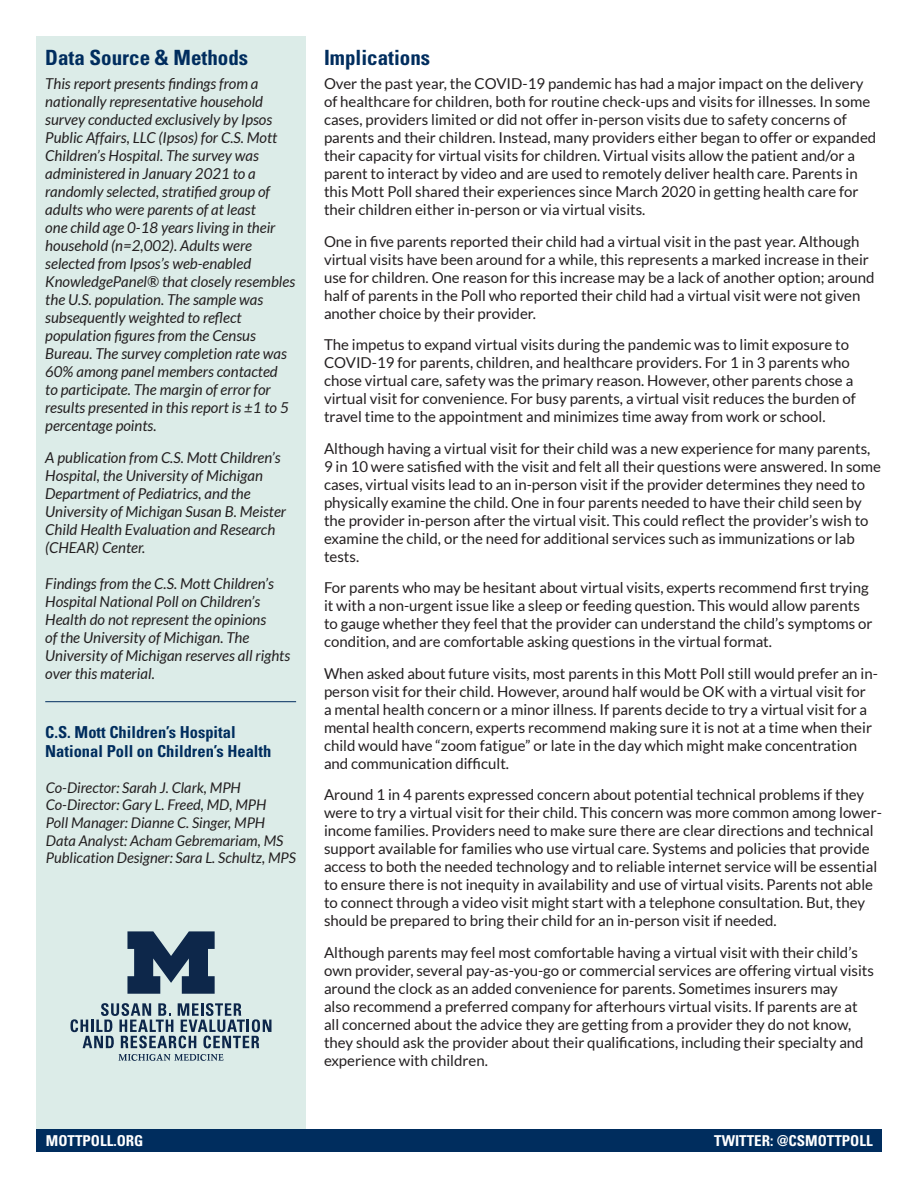
<style>
.page{position:relative;width:918px;height:1188px;background:#fff}
.page>*{position:absolute;margin:0;border:0;box-sizing:border-box;transform-origin:0 0}
.t1{font:700 condensed 21px "Univers";color:#002d5e}
.t2{font:700 condensed 16.5px "Univers";color:#002d5e}
.t3{font:15px/18px "Lato";color:#231f20}
.t4{font:italic 15px/18px "Lato";color:#231f20}
.t5{font:700 condensed 15px "Univers";color:#fff}
.t6{font:italic 14.7px/17.7px "Lato";color:#231f20}
</style>
<div class="page">
<div style="left:36px;top:36px;width:270px;height:1112px;background:#dcece8"></div>
<div style="left:36px;top:1129px;width:846px;height:23px;background:#002d5e"></div>
<hr style="left:45px;top:701px;width:251px;height:1px;background:#002d5e">
<svg style="left:71px;top:1003px;width:200px;height:45px"></svg>
<svg style="left:118px;top:1054px;width:105px;height:7px"></svg>
<svg style="left:127px;top:931px;width:88px;height:63px"></svg>
<p class="t1" style="left:45px;top:45px;width:204px">Data Source &amp; Methods</p>
<p class="t4" style="left:45px;top:75px;width:251px">This report presents findings from a nationally representative household survey conducted exclusively by Ipsos Public Affairs, LLC (Ipsos) for C.S. Mott Children’s Hospital. The survey was administered in January 2021 to a randomly selected, stratified group of adults who were parents of at least<br>one child age 0-18 years living in their household (n=2,002). Adults were selected from Ipsos’s web-enabled KnowledgePanel® that closely resembles the U.S. population. The sample was subsequently weighted to reflect population figures from the Census Bureau. The survey completion rate was 60% among panel members contacted<br>to participate. The margin of error for results presented in this report is ±1 to 5 percentage points.</p>
<p class="t4" style="left:45px;top:449px;width:242px">A publication from C.S. Mott Children’s Hospital, the University of Michigan Department of Pediatrics, and the University of Michigan Susan B. Meister Child Health Evaluation and Research (CHEAR) Center.</p>
<p class="t4" style="left:45px;top:575px;width:247px">Findings from the C.S. Mott Children’s Hospital National Poll on Children’s Health do not represent the opinions<br>of the University of Michigan. The University of Michigan reserves all rights over this material.</p>
<p class="t2" style="left:45px;top:722px;width:192px">C.S. Mott Children’s Hospital</p>
<p class="t2" style="left:45px;top:742px;width:228px">National Poll on Children’s Health</p>
<p class="t6" style="left:46px;top:779px;width:252px">Co-Director: Sarah J. Clark, MPH Co-Director: Gary L. Freed, MD, MPH<br>Poll Manager: Dianne C. Singer, MPH Data Analyst: Acham Gebremariam, MS Publication Designer: Sara L. Schultz, MPS</p>
<p class="t1" style="left:324px;top:45px;width:108px">Implications</p>
<p class="t3" style="left:324px;top:75px;width:554px">Over the past year, the COVID-19 pandemic has had a major impact on the delivery of healthcare for children, both for routine check-ups and visits for illnesses. In some cases, providers limited or did not offer in-person visits due to safety concerns of parents and their children. Instead, many providers either began to offer or expanded their capacity for virtual visits for children. Virtual visits allow the patient and/or a parent to interact by video and are used to remotely deliver health care. Parents in this Mott Poll shared their experiences since March 2020 in getting health care for their children either in-person or via virtual visits.</p>
<p class="t3" style="left:324px;top:232px;width:552px">One in five parents reported their child had a virtual visit in the past year. Although virtual visits have been around for a while, this represents a marked increase in their use for children. One reason for this increase may be a lack of another option; around half of parents in the Poll who reported their child had a virtual visit were not given another choice by their provider.</p>
<p class="t3" style="left:324px;top:336px;width:533px">The impetus to expand virtual visits during the pandemic was to limit exposure to COVID-19 for parents, children, and healthcare providers. For 1 in 3 parents who chose virtual care, safety was the primary reason. However, other parents chose a virtual visit for convenience. For busy parents, a virtual visit reduces the burden of travel time to the appointment and minimizes time away from work or school.</p>
<p class="t3" style="left:324px;top:439px;width:559px">Although having a virtual visit for their child was a new experience for many parents, 9 in 10 were satisfied with the visit and felt all their questions were answered. In some cases, virtual visits lead to an in-person visit if the provider determines they need to physically examine the child. One in four parents needed to have their child seen by the provider in-person after the virtual visit. This could reflect the provider’s wish to examine the child, or the need for additional services such as immunizations or lab tests.</p>
<p class="t3" style="left:324px;top:579px;width:550px">For parents who may be hesitant about virtual visits, experts recommend first trying it with a non-urgent issue like a sleep or feeding question. This would allow parents to gauge whether they feel that the provider can understand the child’s symptoms or condition, and are comfortable asking questions in the virtual format.</p>
<p class="t3" style="left:324px;top:664px;width:555px">When asked about future visits, most parents in this Mott Poll still would prefer an in&shy;person visit for their child. However, around half would be OK with a virtual visit for<br>a mental health concern or a minor illness. If parents decide to try a virtual visit for a mental health concern, experts recommend making sure it is not at a time when their child would have “zoom fatigue” or late in the day which might make concentration and communication difficult.</p>
<p class="t3" style="left:324px;top:786px;width:559px">Around 1 in 4 parents expressed concern about potential technical problems if they were to try a virtual visit for their child. This concern was more common among lower&shy;income families. Providers need to make sure there are clear directions and technical support available for families who use virtual care. Systems and policies that provide access to both the needed technology and to reliable internet service will be essential to ensure there is not inequity in availability and use of virtual visits. Parents not able to connect through a video visit might start with a telephone consultation. But, they should be prepared to bring their child for an in-person visit if needed.</p>
<p class="t3" style="left:324px;top:943px;width:552px">Although parents may feel most comfortable having a virtual visit with their child’s own provider, several pay-as-you-go or commercial services are offering virtual visits around the clock as an added convenience for parents. Sometimes insurers may<br>also recommend a preferred company for afterhours virtual visits. If parents are at all concerned about the advice they are getting from a provider they do not know, they should ask the provider about their qualifications, including their specialty and experience with children.</p>
<p class="t5" style="left:46px;top:1132px;width:99px">MOTTPOLL.ORG</p>
<p class="t5" style="left:714px;top:1132px;width:160px">TWITTER: @CSMOTTPOLL</p>
</div>
